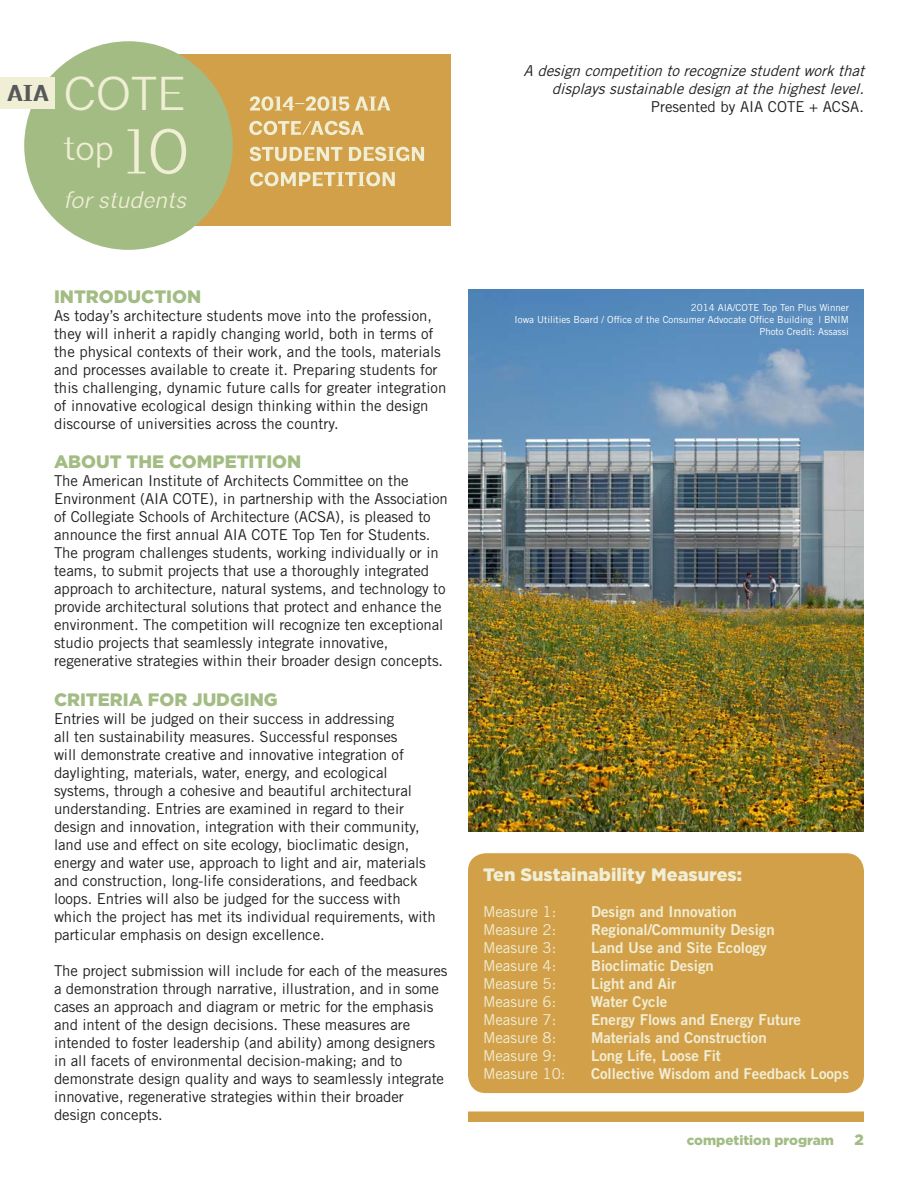
<style>
.page{position:relative;width:918px;height:1188px;background:#fff}
.page>*{position:absolute;margin:0;border:0;box-sizing:border-box;transform-origin:0 0}
.t1{font:300 47.4px "Architype";color:#f0eed5}
.t2{font:300 35.55px "Architype";color:#f0eed5}
.t3{font:italic 300 23.7px "Architype";color:#f0eed5}
.t4{font:700 22.95px "Architype";color:#57585a}
.t5{font:900 18px "Gotham";color:#a3bc84}
.t6{font:900 18px "Gotham";color:#f0eed5}
.t7{font:15px/18px "Trade Gothic LT Std";letter-spacing:-.005em;color:#231f20}
.t8{font:15px "Trade Gothic LT Std Bd 2";color:#f0eed5}
.t9{font:15px "Trade Gothic LT Std";color:#f0eed5}
.t10{font:italic 15px/18px "Trade Gothic LT Std";color:#231f20;text-align:right}
.t11{font:900 15px "Gotham";color:#a3bc84}
.t12{font:900 13.5px "Gotham";color:#a3bc84}
.t13{font:9.75px "Trade Gothic LT Std";color:#fff}
.s1{font-size:63.3px}
</style>
<div class="page">
<div style="left:468px;top:1112px;width:396px;height:10px;background:#d2a049"></div>
<div style="left:162px;top:55px;width:288px;height:171px;background:#d2a049"></div>
<svg style="left:250px;top:172px;width:145px;height:14px"></svg>
<svg style="left:250px;top:147px;width:174px;height:14px"></svg>
<svg style="left:250px;top:96px;width:140px;height:15px"></svg>
<div style="left:24px;top:41px;width:209px;height:209px;background:#a3bc84;border-radius:50%"></div>
<div style="left:0;top:78px;width:54px;height:31px;background:#f0eed5"></div>
<svg style="left:249px;top:121px;width:115px;height:14px"></svg>
<div style="left:468px;top:853px;width:396px;height:240px;background:#d2a049;border-radius:18px"></div>
<img style="left:468px;top:289px;width:396px;height:543px">
<h3 class="t4" style="left:7px;top:79px;width:43px">AIA</h3>
<h1 class="t1" style="left:64px;top:65px;width:124px">COTE</h1>
<h2 class="t2" style="left:64px;top:126px;width:128px">top <span class="s1">10</span></h2>
<h3 class="t3" style="left:64px;top:185px;width:130px">forstudents</h3>
<p class="t5" style="left:54px;top:286px;width:149px">INTRODUCTION</p>
<p class="t7" style="left:54px;top:306px;width:394px">As today’s architecture students move into the profession, they will inherit a rapidly changing world, both in terms of the physical contexts of their work, and the tools, materials and processes available to create it. Preparing students for this challenging, dynamic future calls for greater integration of innovative ecological design thinking within the design discourse of universities across the country.</p>
<p class="t5" style="left:54px;top:451px;width:249px">ABOUT THE COMPETITION</p>
<p class="t7" style="left:54px;top:472px;width:395px">The American Institute of Architects Committee on the Environment (AIA COTE), in partnership with the Association of Collegiate Schools of Architecture (ACSA), is pleased to announce the first annual AIA COTE Top Ten for Students.<br>The program challenges students, working individually or in teams, to submit projects that use a thoroughly integrated approach to architecture, natural systems, and technology to provide architectural solutions that protect and enhance the environment. The competition will recognize ten exceptional studio projects that seamlessly integrate innovative, regenerative strategies within their broader design concepts.</p>
<p class="t5" style="left:54px;top:689px;width:225px">CRITERIA FOR JUDGING</p>
<p class="t7" style="left:54px;top:709px;width:383px">Entries will be judged on their success in addressing<br>all ten sustainability measures. Successful responses<br>will demonstrate creative and innovative integration of daylighting, materials, water, energy, and ecological systems, through a cohesive and beautiful architectural understanding. Entries are examined in regard to their design and innovation, integration with their community, land use and effect on site ecology, bioclimatic design, energy and water use, approach to light and air, materials and construction, long-life considerations, and feedback loops. Entries will also be judged for the success with which the project has met its individual requirements, with particular emphasis on design excellence.</p>
<p class="t7" style="left:54px;top:961px;width:395px">The project submission will include for each of the measures a demonstration through narrative, illustration, and in some cases an approach and diagram or metric for the emphasis and intent of the design decisions. These measures are intended to foster leadership (and ability) among designers in all facets of environmental decision-making; and to demonstrate design quality and ways to seamlessly integrate innovative, regenerative strategies within their broader design concepts.</p>
<p class="t10" style="left:524px;top:61px;width:347px">A designcompetitiontorecognizestudentworkthat displayssustainabledesignatthehighestlevel.</p>
<p class="t7" style="left:651px;top:97px;width:215px">Presented by AIA COTE + ACSA.</p>
<p class="t13" style="left:691px;top:302px;width:160px">2014 AIA/COTE Top Ten Plus Winner</p>
<p class="t13" style="left:515px;top:314px;width:336px">Iowa Utilities Board / Office of the Consumer Advocate Office Building | BNIM</p>
<p class="t13" style="left:759px;top:326px;width:91px">Photo Credit: Assassi</p>
<p class="t6" style="left:483px;top:864px;width:261px">Ten Sustainability Measures:</p>
<p class="t9" style="left:483px;top:902px;width:75px">Measure 1:</p>
<p class="t8" style="left:591px;top:902px;width:147px">Design and Innovation</p>
<p class="t9" style="left:483px;top:920px;width:75px">Measure 2:</p>
<p class="t8" style="left:591px;top:920px;width:185px">Regional/Community Design</p>
<p class="t9" style="left:483px;top:938px;width:75px">Measure 3:</p>
<p class="t8" style="left:591px;top:938px;width:177px">Land Use and Site Ecology</p>
<p class="t9" style="left:483px;top:956px;width:75px">Measure 4:</p>
<p class="t8" style="left:591px;top:956px;width:124px">Bioclimatic Design</p>
<p class="t9" style="left:483px;top:974px;width:75px">Measure 5:</p>
<p class="t8" style="left:591px;top:974px;width:87px">Light and Air</p>
<p class="t9" style="left:483px;top:992px;width:75px">Measure 6:</p>
<p class="t8" style="left:591px;top:992px;width:78px">Water Cycle</p>
<p class="t9" style="left:483px;top:1010px;width:75px">Measure 7:</p>
<p class="t8" style="left:591px;top:1010px;width:211px">Energy Flows and Energy Future</p>
<p class="t9" style="left:483px;top:1028px;width:75px">Measure 8:</p>
<p class="t8" style="left:591px;top:1028px;width:177px">Materials and Construction</p>
<p class="t9" style="left:483px;top:1046px;width:75px">Measure 9:</p>
<p class="t8" style="left:591px;top:1046px;width:131px">Long Life, Loose Fit</p>
<p class="t9" style="left:483px;top:1064px;width:84px">Measure 10:</p>
<p class="t8" style="left:591px;top:1064px;width:259px">Collective Wisdom and Feedback Loops</p>
<p class="t12" style="left:687px;top:1132px;width:149px">competition program</p>
<p class="t11" style="left:855px;top:1131px;width:11px">2</p>
</div>
